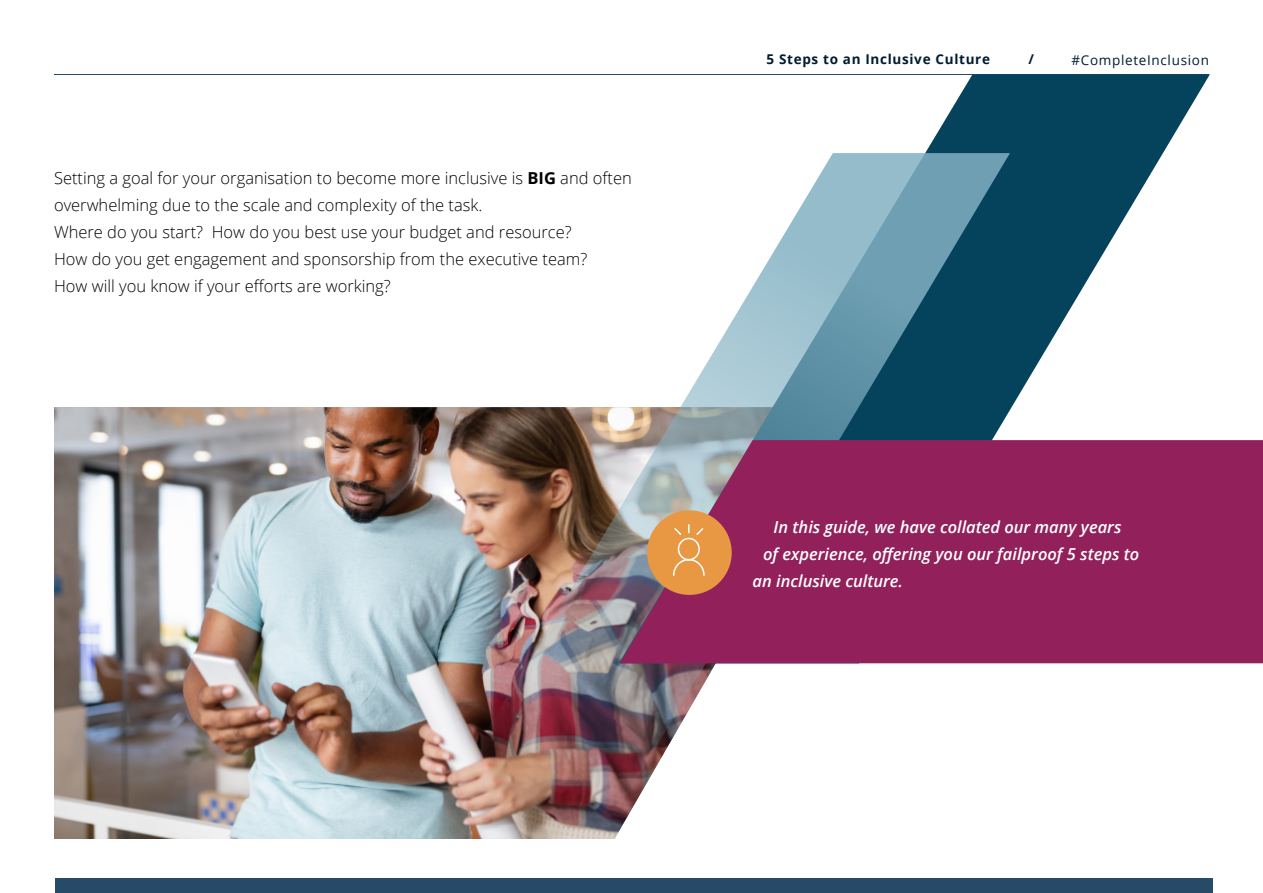
<style>
.page{position:relative;width:1263px;height:893px;background:#fff}
.page>*{position:absolute;margin:0;border:0;box-sizing:border-box;transform-origin:0 0}
.t1{font:300 16.5px/27px "Open Sans";color:#000}
.t2{font:italic 600 16.5px "Open Sans";color:#fff}
.t3{font:700 13.5px "Open Sans";letter-spacing:.05em;color:#011c2f}
.t4{font:13.5px "Open Sans";letter-spacing:.05em;color:#011c2f}
.s1{font-weight:700}
</style>
<div class="page">
<img style="left:54px;top:407px;width:577px;height:432px">
<hr style="left:54px;top:74px;width:1155px;height:1px;background:#274a69">
<svg style="left:925px;top:74px;width:285px;height:336px;fill:#05435d"></svg>
<img style="left:438px;top:153px;width:572px;height:658px">
<svg style="left:620px;top:440px;width:643px;height:223px;background:#932d62"></svg>
<div style="left:55px;top:878px;width:1157px;height:15px;background:#274a69"></div>
<div style="left:647px;top:510px;width:85px;height:85px;background:#e89842;border-radius:50%"></div>
<svg style="left:673px;top:524px;width:32px;height:52px"></svg>
<p class="t1" style="left:54px;top:164px;width:579px">Setting a goal for your organisation to become more inclusive is <span class="s1">BIG</span> and often overwhelming due to the scale and complexity of the task.<br>Where do you start? How do you best use your budget and resource?<br>How do you get engagement and sponsorship from the executive team?<br>How will you know if your efforts are working?</p>
<p class="t3" style="left:766px;top:50px;width:225px">5 Steps to an Inclusive Culture</p>
<p class="t3" style="left:1028px;top:50px;width:7px">/</p>
<p class="t4" style="left:1071px;top:51px;width:139px">#CompleteInclusion</p>
<p class="t2" style="left:774px;top:516px;width:349px">In this guide, we have collated our many years</p>
<p class="t2" style="left:763px;top:543px;width:378px">of experience, offering you our failproof 5 steps to</p>
<p class="t2" style="left:753px;top:570px;width:152px">an inclusive culture.</p>
</div>
